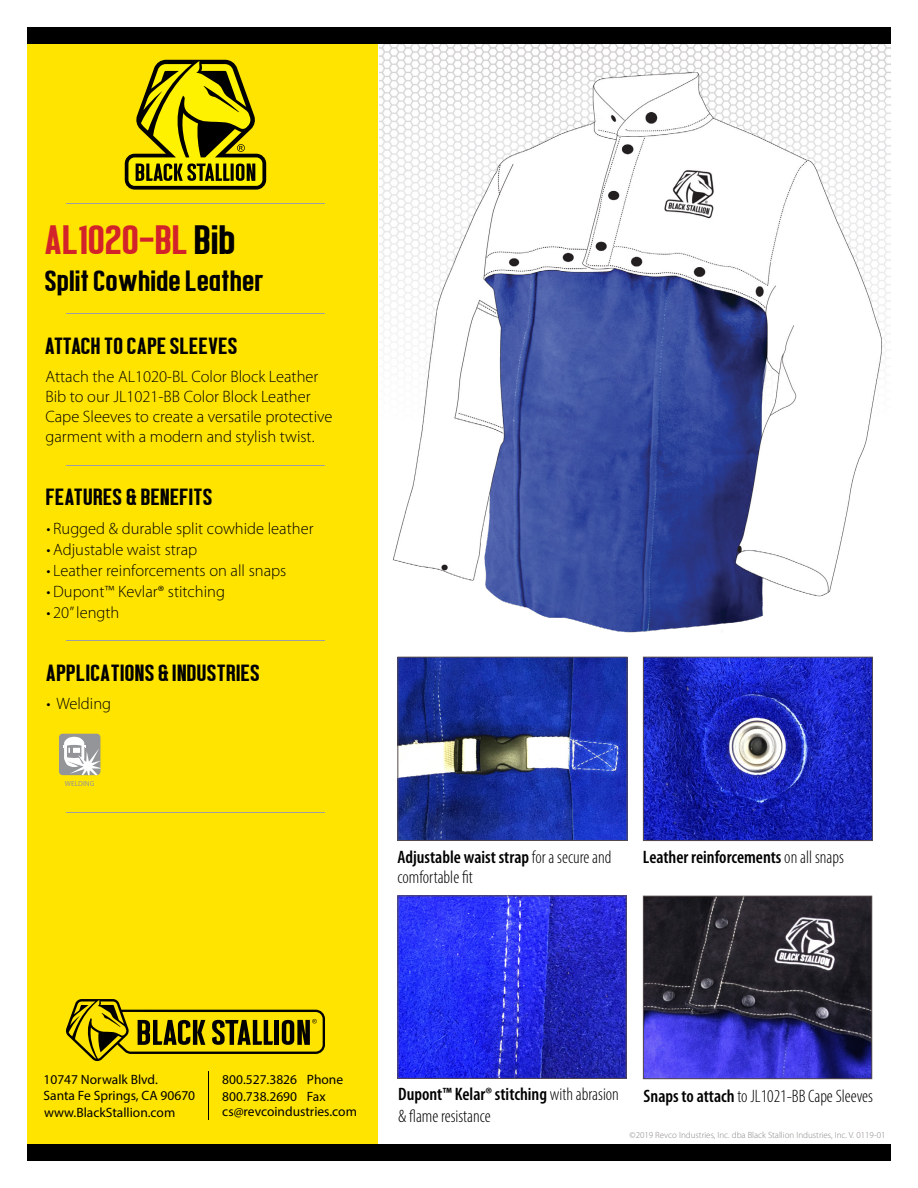
<style>
.page{position:relative;width:918px;height:1188px;background:#fff}
.page>*{position:absolute;margin:0;border:0;box-sizing:border-box;transform-origin:0 0}
.t1{font:42px "Confidel";letter-spacing:-.01em;color:#d2232a}
.t2{font:30px "Confidel";letter-spacing:-.005em;color:#000}
.t3{font:24px "Confidel";color:#000}
.t4{font:300 condensed 18px/21.6px "Myriad Pro";color:#000}
.t5{font:600 condensed 18px "Myriad Pro";color:#000}
.t6{font:300 16.5px/19.8px "Myriad Pro";color:#000}
.t7{font:13.5px/16.2px "Myriad Pro";color:#000}
.t8{font:300 9px "Myriad Pro";color:#898483}
.t9{font:7.35px "Myriad Pro";color:#939598}
.s1{color:#000}
.s2{font-weight:300}
.s3{font-weight:600}
</style>
<div class="page">
<div style="left:27px;top:27px;width:351px;height:1134px;background:#ffe400"></div>
<div style="left:27px;top:1145px;width:864px;height:16px;background:#000"></div>
<img style="left:379px;top:43px;width:512px;height:285px">
<div style="left:27px;top:27px;width:864px;height:16px;background:#000"></div>
<hr style="left:208px;top:1071px;width:1px;height:48px;background:#000">
<svg style="left:66px;top:999px;width:259px;height:62px"></svg>
<svg style="left:125px;top:60px;width:141px;height:130px"></svg>
<hr style="left:66px;top:640px;width:259px;height:1px;background:#9d9fa2">
<hr style="left:66px;top:812px;width:259px;height:1px;background:#9d9fa2">
<hr style="left:66px;top:313px;width:259px;height:1px;background:#9d9fa2">
<hr style="left:66px;top:203px;width:259px;height:1px;background:#9d9fa2">
<hr style="left:66px;top:465px;width:259px;height:1px;background:#9d9fa2">
<img style="left:399px;top:897px;width:226px;height:180px">
<div style="left:397px;top:895px;width:230px;height:184px;border:1px solid #564a4a"></div>
<img style="left:645px;top:659px;width:226px;height:180px">
<div style="left:643px;top:657px;width:230px;height:184px;border:1px solid #564a4a"></div>
<img style="left:399px;top:659px;width:227px;height:180px">
<div style="left:397px;top:657px;width:231px;height:184px;border:1px solid #564a4a"></div>
<div style="left:59px;top:734px;width:41px;height:41px;background:#939598;border-radius:4px"></div>
<svg style="left:63px;top:737px;width:37px;height:38px"></svg>
<img style="left:385px;top:60px;width:506px;height:573px">
<img style="left:645px;top:898px;width:225px;height:179px">
<div style="left:643px;top:896px;width:229px;height:183px;border:1px solid #564a4a"></div>
<h1 class="t1" style="left:45px;top:217px;width:193px">AL1020-BL <span class="s1">Bib</span></h1>
<h2 class="t2" style="left:45px;top:264px;width:221px">Split Cowhide Leather</h2>
<h3 class="t3" style="left:45px;top:333px;width:195px">ATTACH TO CAPE SLEEVES</h3>
<p class="t6" style="left:45px;top:367px;width:289px">Attach the AL1020-BL Color Block Leather Bib to our JL1021-BB Color Block Leather Cape Sleeves to create a versatile protective garment with a modern and stylish twist.</p>
<h3 class="t3" style="left:46px;top:484px;width:168px">FEATURES &amp; BENEFITS</h3>
<p class="t6" style="left:46px;top:518px;width:269px">• Rugged &amp; durable split cowhide leather</p>
<p class="t6" style="left:46px;top:539px;width:152px">• Adjustable waist strap</p>
<p class="t6" style="left:46px;top:560px;width:241px">• Leather reinforcements on all snaps</p>
<p class="t6" style="left:46px;top:581px;width:180px">• Dupont™ Kevlar® stitching</p>
<p class="t6" style="left:46px;top:602px;width:74px">• 20”length</p>
<h3 class="t3" style="left:46px;top:659px;width:216px">APPLICATIONS &amp; INDUSTRIES</h3>
<p class="t6" style="left:47px;top:693px;width:66px">• Welding</p>
<p class="t9" style="left:65px;top:779px;width:31px">WELDING</p>
<p class="t5" style="left:397px;top:846px;width:215px">Adjustable waist strap <span class="s2">for a secure and</span></p>
<p class="t5" style="left:643px;top:846px;width:203px">Leather reinforcements <span class="s2">on all snaps</span></p>
<p class="t4" style="left:397px;top:866px;width:77px">comfortable fit</p>
<p class="t7" style="left:44px;top:1071px;width:153px">10747 Norwalk Blvd.<br>Santa Fe Springs, CA 90670 www.BlackStallion.com</p>
<p class="t7" style="left:222px;top:1071px;width:122px;line-height:16.8px">800.527.3826 Phone<br>800.738.2690 Fax</p>
<p class="t7" style="left:222px;top:1103px;width:136px">cs@revcoindustries.com</p>
<p class="t4" style="left:398px;top:1083px;width:222px"><span class="s3">Dupont™ Kelar®stitching</span> with abrasion &amp; flame resistance</p>
<p class="t4" style="left:644px;top:1086px;width:231px"><span class="s3">Snaps to attach</span> to JL1021-BB Cape Sleeves</p>
<p class="t8" style="left:630px;top:1130px;width:257px">©2019 Revco Industries, Inc. dba Black Stallion Industries, Inc. V. 0119-01</p>
</div>
